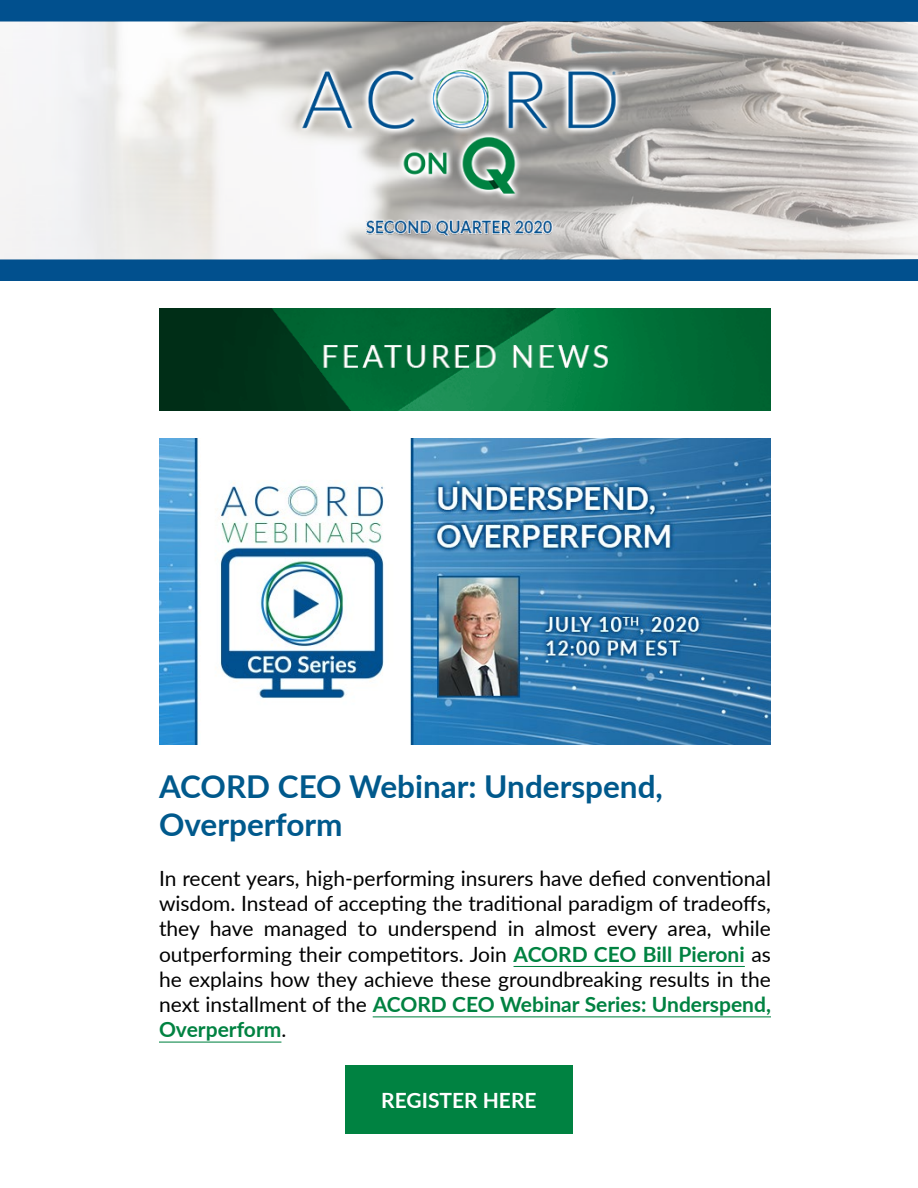
<style>
.page{position:relative;width:918px;height:1188px;background:#fff}
.page>*{position:absolute;margin:0;border:0;box-sizing:border-box;transform-origin:0 0}
.t1{font:700 31.5px/37.8px "Lato";color:#00598c}
.t2{font:21px/25.2px "Lato";color:#000;text-align:justify}
.t3{font:700 21px "Lato";color:#fff}
.s1{font-weight:700;color:#008241}
</style>
<div class="page">
<div style="left:0;top:0;width:918px;height:22px;background:#01508e"></div>
<div style="left:0;top:260px;width:918px;height:21px;background:#01508e"></div>
<img style="left:0;top:22px;width:918px;height:238px">
<img style="left:280px;top:46px;width:358px;height:189px">
<img style="left:159px;top:309px;width:612px;height:102px">
<img style="left:159px;top:439px;width:612px;height:306px">
<hr style="left:514px;top:966px;width:231px;height:1px;background:#008241">
<hr style="left:373px;top:1016px;width:398px;height:1px;background:#008241">
<hr style="left:159px;top:1042px;width:122px;height:1px;background:#008241">
<div style="left:345px;top:1065px;width:228px;height:69px;background:#008241"></div>
<h1 class="t1" style="left:159px;top:766px;width:505px">ACORD CEO Webinar: Underspend,<br>Overperform</h1>
<p class="t2" style="left:159px;top:865px;width:613px">In recent years, high-performing insurers have defied conventional wisdom. Instead of accepting the traditional paradigm of tradeoffs, they have managed to underspend in almost every area, while outperforming their competitors. Join <span class="s1">ACORD CEO Bill Pieroni</span> as he explains how they achieve these groundbreaking results in the next installment of the <span class="s1">ACORD CEO Webinar Series: Underspend, Overperform</span>.</p>
<p class="t3" style="left:381px;top:1085px;width:157px">REGISTER HERE</p>
</div>
